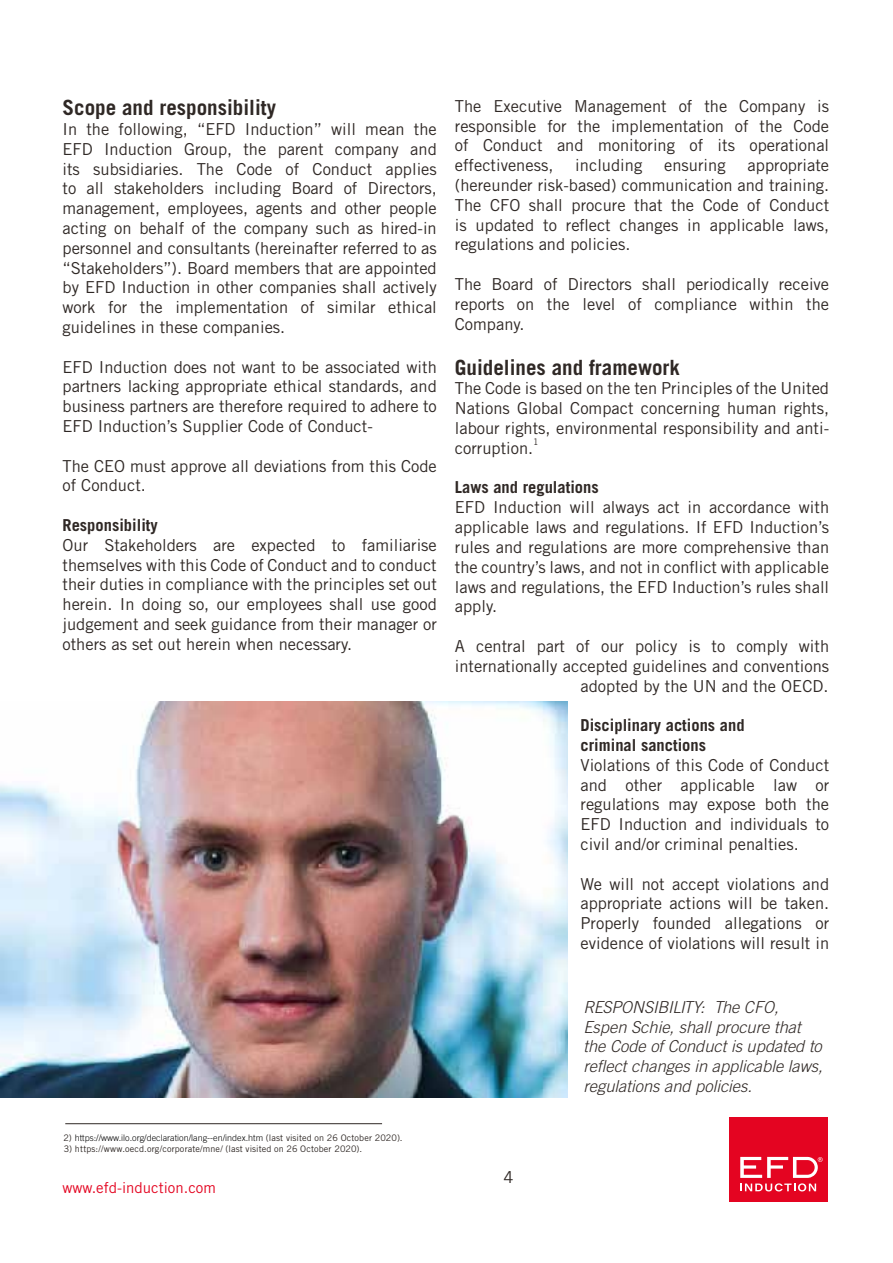
<style>
.page{position:relative;width:893px;height:1263px;background:#fff}
.page>*{position:absolute;margin:0;border:0;box-sizing:border-box;transform-origin:0 0}
.t1{font:700 21px "Trade Gothic LT Std";color:#2f2825}
.t2{font:16.5px/19.8px "Trade Gothic LT Std";color:#2f2825;text-align:justify}
.t3{font:italic 300 16.5px/19.8px "Trade Gothic LT Std";color:#2f2825}
.t4{font:700 16.5px/19.8px "Trade Gothic LT Std";color:#2f2825}
.t5{font:15px "Trade Gothic LT Std";color:#e40521}
.t6{font:300 9px "Trade Gothic LT Std";color:#000}
.t7{font:9px "Trade Gothic LT Std";letter-spacing:.015em;color:#2f2825}
.s1{font-weight:400;color:#2f2825}
</style>
<div class="page">
<div style="left:729px;top:1117px;width:99px;height:84px;background:#e40421"></div>
<svg style="left:740px;top:1157px;width:83px;height:34px"></svg>
<img style="left:0;top:702px;width:568px;height:395px">
<hr style="left:65px;top:1123px;width:317px;height:1px;background:#2f2825">
<p class="t1" style="left:63px;top:95px;width:215px">Scope and responsibility</p>
<p class="t2" style="left:63px;top:119px;width:376px">In the following, “EFD Induction” will mean the EFD Induction Group, the parent company and its subsidiaries. The Code of Conduct applies to all stakeholders including Board of Directors, management, employees, agents and other people acting on behalf of the company such as hired-in personnel and consultants (hereinafter referred to as “Stakeholders”). Board members that are appointed by EFD Induction in other companies shall actively work for the implementation of similar ethical guidelines in these companies.</p>
<p class="t2" style="left:63px;top:357px;width:376px">EFD Induction does not want to be associated with partners lacking appropriate ethical standards, and business partners are therefore required to adhere to EFD Induction’s Supplier Code of Conduct-</p>
<p class="t2" style="left:63px;top:456px;width:376px">The CEO must approve all deviations from this Code of Conduct.</p>
<p class="t4" style="left:63px;top:515px;width:97px">Responsibility</p>
<p class="t2" style="left:63px;top:535px;width:376px">Our Stakeholders are expected to familiarise themselves with this Code of Conduct and to conduct their duties in compliance with the principles set out herein. In doing so, our employees shall use good judgement and seek guidance from their manager or others as set out herein when necessary.</p>
<p class="t2" style="left:455px;top:96px;width:376px">The Executive Management of the Company is responsible for the implementation of the Code of Conduct and monitoring of its operational effectiveness,</p>
<p class="t2" style="left:455px;top:155px;width:376px;text-indent:293px">appropriate (hereunder risk-based) communication and training.<br>The CFO shall procure that the Code of Conduct is updated to reflect changes in applicable laws, regulations and policies.</p>
<p class="t2" style="left:455px;top:274px;width:376px">The Board of Directors shall periodically receive reports on the level of compliance within the Company.</p>
<p class="t1" style="left:455px;top:354px;width:227px">Guidelines and framework</p>
<p class="t2" style="left:455px;top:378px;width:376px">The Code is based on the ten Principles of the United Nations Global Compact concerning human rights, labour rights, environmental responsibility and anti&shy;corruption.</p>
<p class="t2" style="left:575px;top:155px;width:68px">including</p>
<p class="t2" style="left:664px;top:155px;width:63px">ensuring</p>
<p class="t7" style="left:533px;top:436px;width:7px">1</p>
<p class="t4" style="left:455px;top:477px;width:145px">Laws and regulations</p>
<p class="t2" style="left:455px;top:497px;width:376px">EFD Induction will always act in accordance with applicable laws and regulations. If EFD Induction’s rules and regulations are more comprehensive than the country’s laws, and not in conflict with applicable laws and regulations, the EFD Induction’s rules shall apply.</p>
<p class="t2" style="left:455px;top:636px;width:376px;text-align:right">A central part of our policy is to comply with internationally accepted guidelines and conventions adopted by the UN and the OECD.</p>
<p class="t4" style="left:580px;top:715px;width:166px">Disciplinary actions and criminal sanctions</p>
<p class="t2" style="left:580px;top:755px;width:250px">Violations of this Code of Conduct and other applicable law or regulations may expose both the EFD Induction and individuals to civil and/or criminal penalties.</p>
<p class="t2" style="left:580px;top:873px;width:250px">We will not accept violations and appropriate actions will be taken.<br>Properly founded allegations or evidence of violations will result in</p>
<p class="t6" style="left:63px;top:1133px;width:341px"><span class="s1">2)</span> https://www.ilo.org/declaration/lang--en/index.htm <span class="s1">(last visited on 26 October 2020).</span></p>
<p class="t7" style="left:64px;top:1144px;width:300px">3) https://www.oecd.org/corporate/mne/ (last visited on 26 October 2020).</p>
<p class="t5" style="left:63px;top:1178px;width:155px">www.efd-induction.com</p>
<p class="t2" style="left:504px;top:1167px;width:12px">4</p>
<p class="t3" style="left:583px;top:997px;width:241px">RESPONSIBILITY: The CFO,<br>Espen Schie, shall procure that the Code of Conduct is updated to reflect changes in applicable laws, regulations and policies.</p>
</div>
